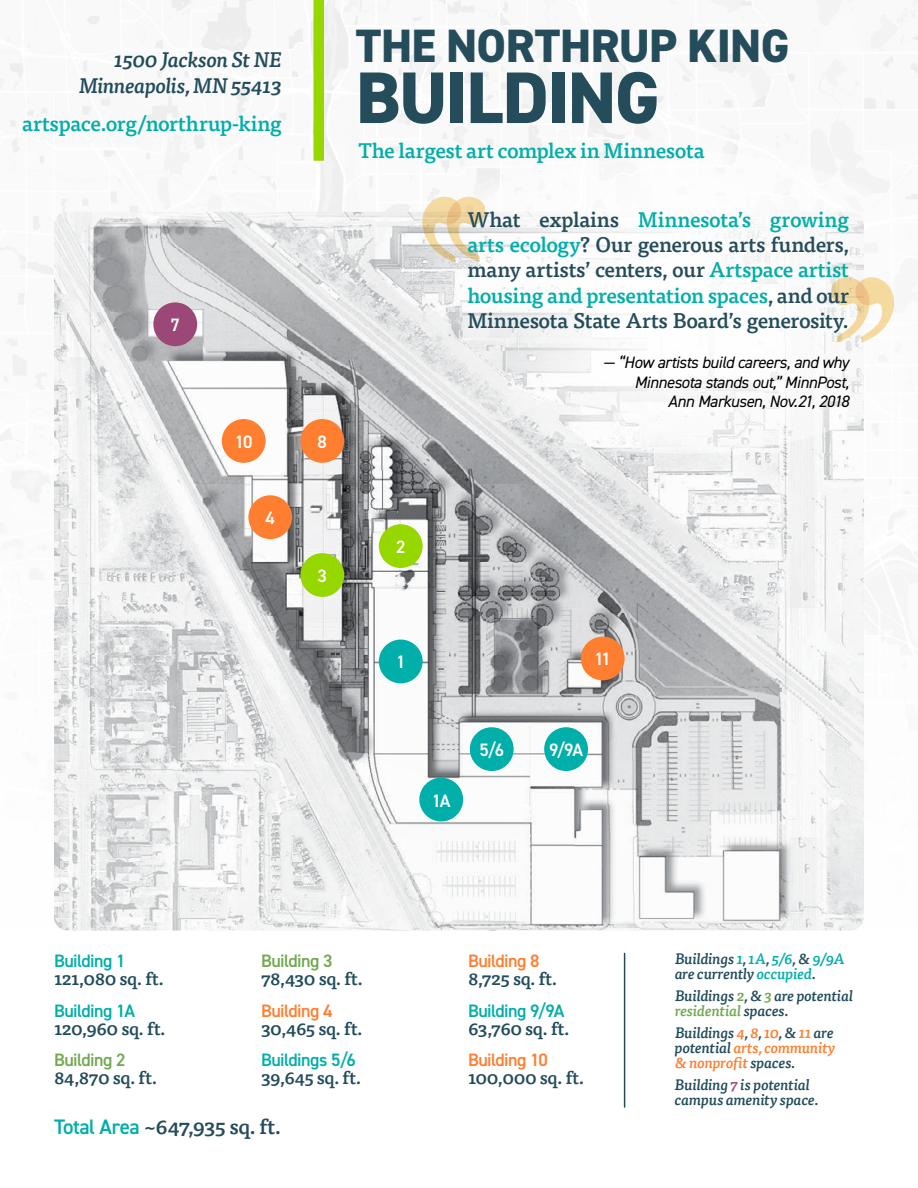
<style>
.page{position:relative;width:918px;height:1188px;background:#fff}
.page>*{position:absolute;margin:0;border:0;box-sizing:border-box;transform-origin:0 0}
.t1{font:800 73.2px "DIN2014";letter-spacing:-.025em;color:#244c5a}
.t2{font:800 46.8px "DIN2014";letter-spacing:-.015em;color:#244c5a}
.t3{font:500 21px/25.2px "Tisa Pro";letter-spacing:-.02em;color:#244c5a;text-align:justify}
.t4{font:500 21px "Tisa Pro";letter-spacing:-.015em;color:#00aeaa}
.t5{font:italic 500 21px/25.2px "Tisa Pro";letter-spacing:-.025em;color:#224c5b;text-align:right}
.t6{font:500 18px "Tisa Pro";letter-spacing:-.02em;color:#224c5b}
.t7{font:600 18px "DIN2014";letter-spacing:-.035em;color:#00aeaa}
.t8{font:600 18px "DIN2014";letter-spacing:-.035em;color:#ff7e2f}
.t9{font:600 18px "DIN2014";letter-spacing:-.07em;color:#fff}
.t10{font:600 18px "DIN2014";letter-spacing:-.035em;color:#71a850}
.t11{font:italic 16.5px/19.8px "DIN2014";letter-spacing:-.025em;color:#000;text-align:right}
.t12{font:italic 500 15px/15px "Tisa Pro";letter-spacing:-.015em;color:#224c5b}
.t13{font:italic 500 15px/15px "Tisa Pro";letter-spacing:-.015em;color:#ff7e2f;text-align:justify}
.s1{color:#00aeaa}
.s2{font-family:"DIN2014";font-weight:600;color:#00aeaa}
.s3{color:#244c5a}
.s4{color:#71a850}
.s5{color:#224c5b}
.s6{color:#9b4878}
</style>
<div class="page">
<img style="left:54px;top:212px;width:519px;height:574px">
<img style="left:573px;top:454px;width:291px;height:477px">
<img style="left:54px;top:786px;width:521px;height:145px">
<svg style="left:392px;top:151px;width:526px;height:303px"></svg>
<svg style="left:422px;top:197px;width:63px;height:65px"></svg>
<svg style="left:831px;top:277px;width:63px;height:66px"></svg>
<div style="left:379px;top:640px;width:44px;height:43px;background:#00aeaa;border-radius:50%"></div>
<div style="left:419px;top:778px;width:44px;height:43px;background:#00aeaa;border-radius:50%"></div>
<div style="left:470px;top:727px;width:44px;height:44px;background:#00aeaa;border-radius:50%"></div>
<div style="left:544px;top:727px;width:44px;height:44px;background:#00aeaa;border-radius:50%"></div>
<div style="left:581px;top:637px;width:44px;height:43px;background:#ff7e2f;border-radius:50%"></div>
<div style="left:379px;top:524px;width:44px;height:44px;background:#97d700;border-radius:50%"></div>
<div style="left:300px;top:553px;width:44px;height:44px;background:#97d700;border-radius:50%"></div>
<div style="left:248px;top:495px;width:44px;height:44px;background:#ff7e2f;border-radius:50%"></div>
<div style="left:153px;top:302px;width:44px;height:44px;background:#9b4878;border-radius:50%"></div>
<div style="left:222px;top:419px;width:44px;height:44px;background:#ff7e2f;border-radius:50%"></div>
<div style="left:300px;top:419px;width:44px;height:44px;background:#ff7e2f;border-radius:50%"></div>
<div style="left:314px;top:0;width:10px;height:161px;background:#97d700"></div>
<hr style="left:624px;top:953px;width:1px;height:154px;background:#224c5b">
<p class="t5" style="left:79px;top:46px;width:204px">1500 Jackson St NE<br>Minneapolis, MN 55413</p>
<p class="t4" style="left:22px;top:108px;width:261px">artspace.org/northrup-king</p>
<p class="t9" style="left:171px;top:313px;width:11px">7</p>
<p class="t9" style="left:235px;top:430px;width:19px">10</p>
<p class="t9" style="left:266px;top:506px;width:11px">4</p>
<p class="t9" style="left:318px;top:430px;width:11px">8</p>
<h2 class="t2" style="left:356px;top:15px;width:435px">THE NORTHRUP KING</h2>
<h1 class="t1" style="left:356px;top:49px;width:306px">BUILDING</h1>
<p class="t4" style="left:358px;top:134px;width:348px">The largest art complex in Minnesota</p>
<p class="t3" style="left:467px;top:206px;width:383px">What explains <span class="s1">Minnesota’s growing arts ecology</span>? Our generous arts funders, many artists’ centers, our <span class="s1">Artspace artist housing and presentation spaces</span>, and our Minnesota State Arts Board’s generosity.</p>
<p class="t11" style="left:603px;top:352px;width:247px">— “How artists build careers, and why<br>Minnesota stands out,” MinnPost,<br>Ann Markusen, Nov.21, 2018</p>
<p class="t9" style="left:318px;top:564px;width:11px">3</p>
<p class="t9" style="left:396px;top:535px;width:11px">2</p>
<p class="t9" style="left:396px;top:650px;width:11px">1</p>
<p class="t9" style="left:594px;top:647px;width:18px">11</p>
<p class="t9" style="left:432px;top:788px;width:20px">1A</p>
<p class="t9" style="left:479px;top:738px;width:26px">5/6</p>
<p class="t9" style="left:549px;top:738px;width:36px">9/9A</p>
<p class="t7" style="left:54px;top:949px;width:73px">Building 1</p>
<p class="t6" style="left:54px;top:965px;width:111px">121,080 sq. ft.</p>
<p class="t7" style="left:54px;top:999px;width:83px">Building 1A</p>
<p class="t6" style="left:54px;top:1015px;width:113px">120,960 sq. ft.</p>
<p class="t10" style="left:54px;top:1048px;width:73px">Building 2</p>
<p class="t6" style="left:54px;top:1064px;width:105px">84,870 sq. ft.</p>
<p class="t10" style="left:261px;top:949px;width:73px">Building 3</p>
<p class="t6" style="left:261px;top:965px;width:104px">78,430 sq. ft.</p>
<p class="t8" style="left:261px;top:999px;width:73px">Building 4</p>
<p class="t6" style="left:261px;top:1015px;width:103px">30,465 sq. ft.</p>
<p class="t7" style="left:261px;top:1048px;width:96px">Buildings 5/6</p>
<p class="t6" style="left:261px;top:1064px;width:102px">39,645 sq. ft.</p>
<p class="t3" style="left:54px;top:1113px;width:229px"><span class="s2">Total Area</span> ~647,935 sq. ft.</p>
<p class="t8" style="left:468px;top:949px;width:73px">Building 8</p>
<p class="t6" style="left:468px;top:965px;width:91px">8,725 sq. ft.</p>
<p class="t7" style="left:468px;top:999px;width:98px">Building 9/9A</p>
<p class="t6" style="left:468px;top:1015px;width:103px">63,760 sq. ft.</p>
<p class="t8" style="left:468px;top:1048px;width:81px">Building 10</p>
<p class="t6" style="left:468px;top:1064px;width:118px">100,000 sq. ft.</p>
<p class="t12" style="left:675px;top:951px;width:171px">Buildings <span class="s1">1</span><span class="s3">,</span> <span class="s1">1A</span><span class="s3">,</span> <span class="s1">5/6</span><span class="s3">, &amp;</span> <span class="s1">9/9A </span>are currently <span class="s1">occupied</span>.</p>
<p class="t12" style="left:675px;top:987px;width:180px">Buildings <span class="s4">2</span><span class="s3">, &amp;</span> <span class="s4">3</span> are potential <span class="s4">residential</span> spaces.</p>
<p class="t13" style="left:675px;top:1024px;width:162px"><span class="s5">Buildings</span> 4<span class="s3">,</span> 8<span class="s3">,</span> 10<span class="s3">, &amp;</span> 11 <span class="s5">are potential</span> arts, community &amp; nonprofit <span class="s5">spaces.</span></p>
<p class="t12" style="left:675px;top:1076px;width:145px">Building <span class="s6">7</span> is potential campus amenity space.</p>
</div>
